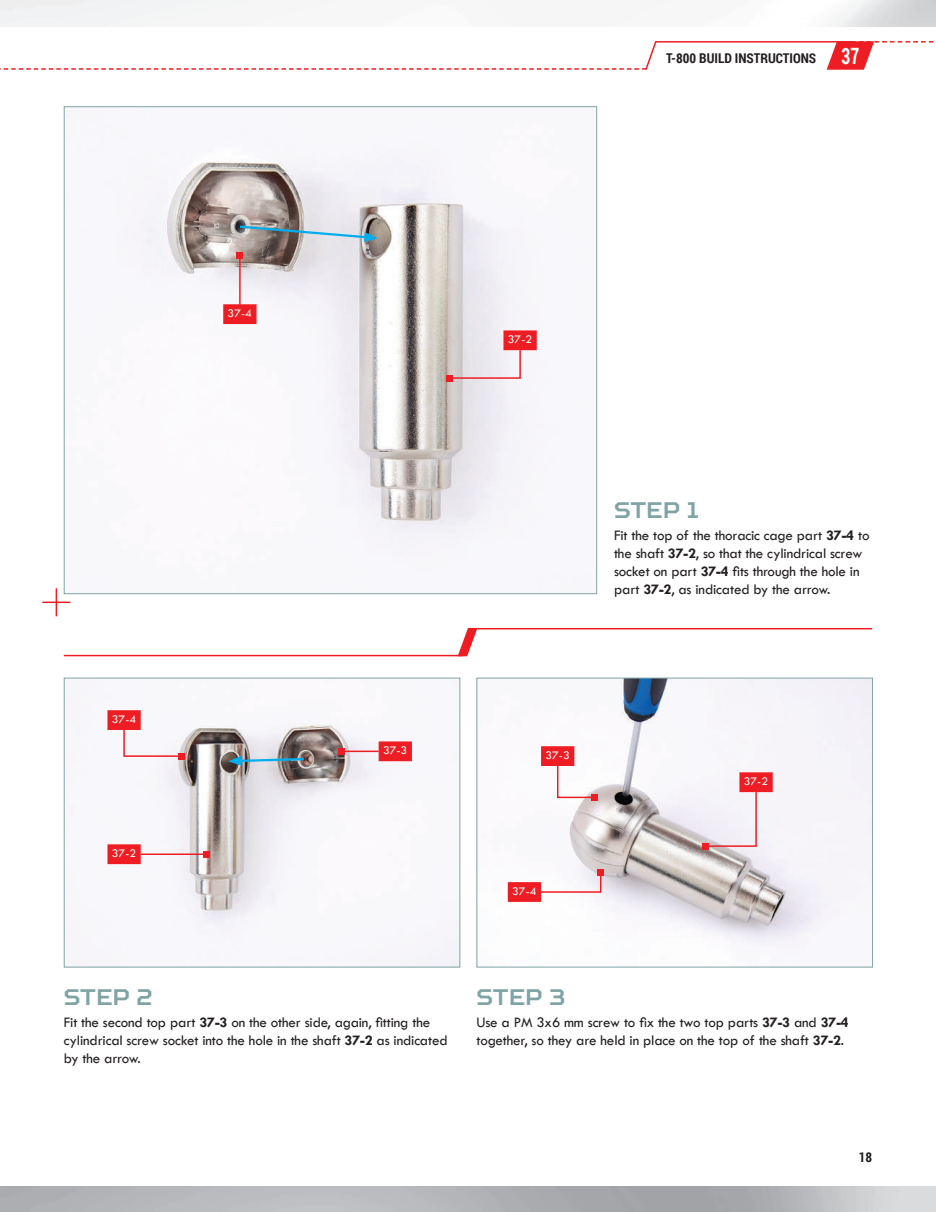
<style>
.page{position:relative;width:936px;height:1212px;background:#fff}
.page>*{position:absolute;margin:0;border:0;box-sizing:border-box;transform-origin:0 0}
.t1{font:700 22.5px "Squares";color:#80a4a5}
.t2{font:15px/18px "Tw Cen";letter-spacing:-.01em;color:#231f20}
.t3{font:700 13.5px "Roboto Condensed";color:#231f20}
.t4{font:12px "Tw Cen";letter-spacing:.01em;color:#fff}
.s1{font-size:22.5px;color:#fff}
.s2{font-weight:700}
</style>
<div class="page">
<svg style="left:56px;top:588px;width:1px;height:28px"></svg>
<hr style="left:42px;top:601px;width:28px;height:2px;background:#ee1d23">
<img style="left:67px;top:113px;width:470px;height:443px">
<img style="left:569px;top:680px;width:301px;height:266px">
<div style="left:476px;top:678px;width:396px;height:289px;border:1px solid #80a4a5"></div>
<img style="left:66px;top:680px;width:392px;height:285px">
<div style="left:64px;top:678px;width:396px;height:289px;border:1px solid #80a4a5"></div>
<svg style="left:457px;top:628px;width:20px;height:28px"></svg>
<hr style="left:64px;top:655px;width:399px;height:1px;background:#ee1d23">
<hr style="left:470px;top:628px;width:402px;height:1px;background:#ee1d23">
<svg style="left:223px;top:304px;width:33px;height:20px"></svg>
<hr style="left:239px;top:255px;width:2px;height:51px;background:#ee1d23">
<svg style="left:237px;top:252px;width:6px;height:6px"></svg>
<svg style="left:446px;top:330px;width:90px;height:51px"></svg>
<svg style="left:237px;top:224px;width:141px;height:18px;background:#9babb3"></svg>
<svg style="left:378px;top:741px;width:34px;height:20px"></svg>
<svg style="left:107px;top:844px;width:34px;height:20px"></svg>
<svg style="left:107px;top:710px;width:77px;height:49px"></svg>
<hr style="left:141px;top:853px;width:65px;height:2px;background:#ee1d23">
<svg style="left:203px;top:851px;width:6px;height:6px"></svg>
<hr style="left:342px;top:750px;width:36px;height:2px;background:#ee1d23">
<svg style="left:339px;top:748px;width:6px;height:6px"></svg>
<svg style="left:228px;top:756px;width:78px;height:10px"></svg>
<svg style="left:702px;top:772px;width:70px;height:77px"></svg>
<svg style="left:541px;top:746px;width:56px;height:54px"></svg>
<svg style="left:507px;top:870px;width:96px;height:32px"></svg>
<svg style="left:0;top:41px;width:934px;height:29px"></svg>
<p class="t3" style="left:666px;top:49px;width:195px">T-800 BUILD INSTRUCTIONS <span class="s1">37</span></p>
<p class="t4" style="left:228px;top:306px;width:26px">37-4</p>
<p class="t4" style="left:508px;top:332px;width:26px">37-2</p>
<h1 class="t1" style="left:614px;top:496px;width:87px">STEP 1</h1>
<p class="t2" style="left:614px;top:526px;width:257px">Fit the top of the thoracic cage part <span class="s2">37-4</span> to the shaft <span class="s2">37-2</span>, so that the cylindrical screw socket on part <span class="s2">37-4</span> fits through the hole in part <span class="s2">37-2</span>, as indicated by the arrow.</p>
<p class="t4" style="left:112px;top:712px;width:26px">37-4</p>
<p class="t4" style="left:112px;top:846px;width:26px">37-2</p>
<p class="t4" style="left:383px;top:743px;width:26px">37-3</p>
<p class="t4" style="left:545px;top:748px;width:26px">37-3</p>
<p class="t4" style="left:512px;top:884px;width:26px">37-4</p>
<p class="t4" style="left:743px;top:774px;width:26px">37-2</p>
<h1 class="t1" style="left:64px;top:984px;width:90px">STEP 2</h1>
<p class="t2" style="left:64px;top:1013px;width:385px">Fit the second top part <span class="s2">37-3</span> on the other side, again, fitting the cylindrical screw socket into the hole in the shaft <span class="s2">37-2</span> as indicated by the arrow.</p>
<h1 class="t1" style="left:476px;top:984px;width:90px">STEP 3</h1>
<p class="t2" style="left:476px;top:1013px;width:374px">Use a PM 3x6 mm screw to fix the two top parts <span class="s2">37-3</span> and <span class="s2">37-4 </span>together, so they are held in place on the top of the shaft <span class="s2">37-2</span>.</p>
<p class="t3" style="left:858px;top:1148px;width:15px">18</p>
</div>
